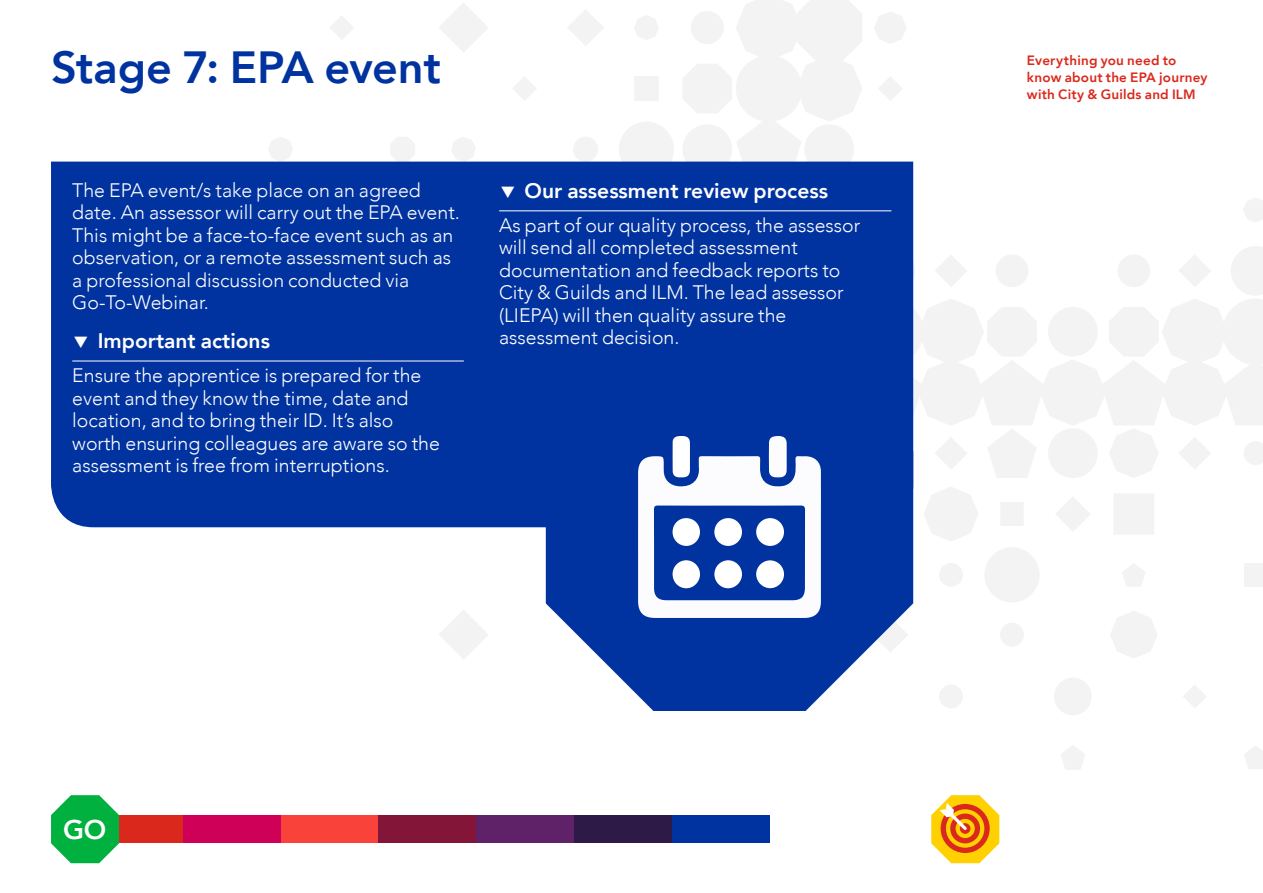
<style>
.page{position:relative;width:1263px;height:893px;background:#fff}
.page>*{position:absolute;margin:0;border:0;box-sizing:border-box;transform-origin:0 0}
.t1{font:800 45px "Avenir";letter-spacing:-.005em;color:#0033a0}
.t2{font:800 27px "Avenir";color:#fff}
.t3{font:800 21px "Avenir";color:#fff}
.t4{font:300 19.5px/22.5px "Avenir";color:#fff}
.t5{font:800 13.5px/17.2px "Avenir";letter-spacing:.015em;color:#da291c}
</style>
<div class="page">
<svg style="left:439px;top:3px;width:49px;height:49px"></svg>
<div style="left:619px;top:122px;width:55px;height:55px;background:#f3f3f3;border-radius:50%"></div>
<svg style="left:330px;top:16px;width:24px;height:23px"></svg>
<svg style="left:390px;top:137px;width:25px;height:25px"></svg>
<svg style="left:451px;top:137px;width:25px;height:25px"></svg>
<svg style="left:1244px;top:746px;width:19px;height:23px"></svg>
<svg style="left:513px;top:77px;width:23px;height:23px"></svg>
<svg style="left:268px;top:137px;width:25px;height:25px"></svg>
<div style="left:939px;top:684px;width:24px;height:24px;background:#f3f3f3;border-radius:50%"></div>
<div style="left:1054px;top:677px;width:38px;height:38px;background:#f3f3f3;border-radius:50%"></div>
<svg style="left:567px;top:9px;width:37px;height:37px"></svg>
<div style="left:573px;top:137px;width:25px;height:25px;background:#f3f3f3;border-radius:50%"></div>
<svg style="left:1183px;top:685px;width:23px;height:23px"></svg>
<svg style="left:1061px;top:745px;width:24px;height:24px"></svg>
<svg style="left:439px;top:610px;width:49px;height:49px"></svg>
<div style="left:85px;top:815px;width:98px;height:28px;background:#da291c"></div>
<div style="left:183px;top:815px;width:98px;height:28px;background:#ce0058"></div>
<div style="left:281px;top:815px;width:97px;height:28px;background:#f9423a"></div>
<div style="left:378px;top:815px;width:98px;height:28px;background:#831538"></div>
<div style="left:476px;top:815px;width:98px;height:28px;background:#5f2167"></div>
<div style="left:574px;top:815px;width:98px;height:28px;background:#2e1a47"></div>
<div style="left:672px;top:815px;width:98px;height:28px;background:#0033a0"></div>
<svg style="left:546px;top:527px;width:312px;height:184px;fill:#0033a0"></svg>
<div style="left:51px;top:162px;width:583px;height:365px;background:#0033a0"></div>
<hr style="left:72px;top:361px;width:392px;height:1px;background:#fff">
<hr style="left:499px;top:210px;width:392px;height:1px;background:#fff">
<svg style="left:634px;top:0;width:629px;height:659px"></svg>
<svg style="left:51px;top:795px;width:68px;height:68px"></svg>
<svg style="left:931px;top:795px;width:68px;height:68px"></svg>
<h1 class="t1" style="left:51px;top:32px;width:392px">Stage 7: EPA event</h1>
<p class="t4" style="left:72px;top:179px;width:389px">The EPA event/s take place on an agreed date. An assessor will carry out the EPA event.<br>This might be a face-to-face event such as an observation, or a remote assessment such as a professional discussion conducted via Go-To-Webinar.</p>
<p class="t3" style="left:72px;top:324px;width:199px">▼ Important actions</p>
<p class="t4" style="left:72px;top:364px;width:369px">Ensure the apprentice is prepared for the event and they know the time, date and location, and to bring their ID. It’s also worth ensuring colleagues are aware so the assessment is free from interruptions.</p>
<p class="t3" style="left:499px;top:174px;width:330px">▼ Our assessment review process</p>
<p class="t4" style="left:499px;top:214px;width:363px">As part of our quality process, the assessor will send all completed assessment documentation and feedback reports to City &amp; Guilds and ILM. The lead assessor (LIEPA) will then quality assure the assessment decision.</p>
<h2 class="t2" style="left:63px;top:808px;width:45px">GO</h2>
<p class="t5" style="left:1027px;top:51px;width:182px">Everything you need to know about the EPA journey with City &amp; Guilds and ILM</p>
</div>
